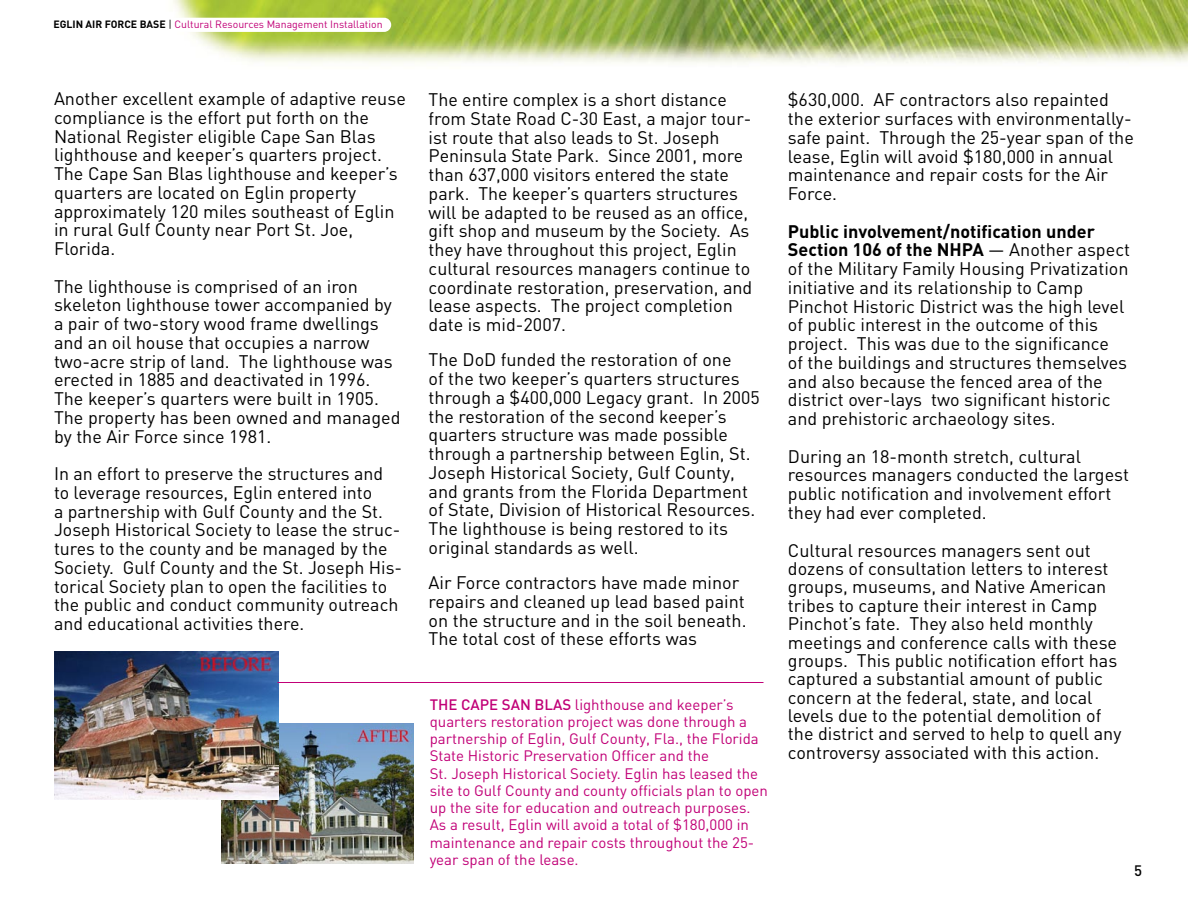
<style>
.page{position:relative;width:1188px;height:918px;background:#fff}
.page>*{position:absolute;margin:0;border:0;box-sizing:border-box;transform-origin:0 0}
.BODY_TEXT_STYLE{font:18px/18.8px "DIN";color:#000}
.photo_caption{font:15px/17.2px "DIN";color:#c10077}
.photo_caption-2{font:500 15px "DIN";color:#000}
.t1{font:10.5px "DIN";color:#c10077}
.s1{font-weight:700;color:#000}
.s2{color:#000}
.s3{font-weight:500}
.s4{font-weight:700}
</style>
<div class="page">
<img style="left:173px;top:0;width:1015px;height:723px">
<svg style="left:173px;top:18px;width:218px;height:14px"></svg>
<img style="left:221px;top:723px;width:193px;height:141px">
<img style="left:54px;top:651px;width:224px;height:149px">
<hr style="left:278px;top:682px;width:486px;height:1px;background:#c10077">
<p class="t1" style="left:53px;top:19px;width:331px"><span class="s1">EGLIN AIR FORCE BASE</span> <span class="s2">|</span> Cultural Resources Management Installation</p>
<p class="BODY_TEXT_STYLE" style="left:54px;top:90px;width:353px">Another excellent example of adaptive reuse compliance is the effort put forth on the National Register eligible Cape San Blas lighthouse and keeper’s quarters project.<br>The Cape San Blas lighthouse and keeper’s quarters are located on Eglin property approximately 120 miles southeast of Eglin in rural Gulf County near Port St. Joe, Florida.</p>
<p class="BODY_TEXT_STYLE" style="left:54px;top:277px;width:348px">The lighthouse is comprised of an iron skeleton lighthouse tower accompanied by a pair of two-story wood frame dwellings and an oil house that occupies a narrow two-acre strip of land. The lighthouse was erected in 1885 and deactivated in 1996.<br>The keeper’s quarters were built in 1905.<br>The property has been owned and managed by the Air Force since 1981.</p>
<p class="BODY_TEXT_STYLE" style="left:54px;top:465px;width:350px">In an effort to preserve the structures and to leverage resources, Eglin entered into<br>a partnership with Gulf County and the St.<br>Joseph Historical Society to lease the struc&shy;tures to the county and be managed by the Society. Gulf County and the St. Joseph His&shy;torical Society plan to open the facilities to the public and conduct community outreach and educational activities there.</p>
<p class="BODY_TEXT_STYLE" style="left:429px;top:91px;width:325px">The entire complex is a short distance from State Road C-30 East, a major tour&shy;ist route that also leads to St. Joseph Peninsula State Park. Since 2001, more than 637,000 visitors entered the state park. The keeper’s quarters structures will be adapted to be reused as an office, gift shop and museum by the Society. As they have throughout this project, Eglin cultural resources managers continue to coordinate restoration, preservation, and lease aspects. The project completion date is mid-2007.</p>
<p class="BODY_TEXT_STYLE" style="left:429px;top:351px;width:333px">The DoD funded the restoration of one<br>of the two keeper’s quarters structures through a $400,000 Legacy grant. In 2005 the restoration of the second keeper’s quarters structure was made possible through a partnership between Eglin, St.<br>Joseph Historical Society, Gulf County, and grants from the Florida Department of State, Division of Historical Resources.<br>The lighthouse is being restored to its original standards as well.</p>
<p class="BODY_TEXT_STYLE" style="left:429px;top:574px;width:319px">Air Force contractors have made minor repairs and cleaned up lead based paint on the structure and in the soil beneath.<br>The total cost of these efforts was</p>
<p class="photo_caption" style="left:430px;top:696px;width:331px"><span class="s3">THE CAPE SAN BLAS</span> lighthouse and keeper’s quarters restoration project was done through a partnership of Eglin, Gulf County, Fla., the Florida State Historic Preservation Officer and the</p>
<p class="photo_caption" style="left:430px;top:765px;width:340px">St. Joseph Historical Society. Eglin has leased the site to Gulf County and county officials plan to open up the site for education and outreach purposes.<br>As a result, Eglin will avoid a total of $180,000 in maintenance and repair costs throughout the 25- year span of the lease.</p>
<p class="BODY_TEXT_STYLE" style="left:788px;top:91px;width:348px">$630,000. AF contractors also repainted the exterior surfaces with environmentally&shy;safe paint. Through the 25-year span of the lease, Eglin will avoid $180,000 in annual maintenance and repair costs for the Air Force.</p>
<p class="BODY_TEXT_STYLE" style="left:788px;top:222px;width:344px"><span class="s4">Public involvement/notification under Section 106 of the NHPA</span> — Another aspect of the Military Family Housing Privatization initiative and its relationship to Camp Pinchot Historic District was the high level of public interest in the outcome of this project. This was due to the significance<br>of the buildings and structures themselves and also because the fenced area of the district over-lays two significant historic and prehistoric archaeology sites.</p>
<p class="BODY_TEXT_STYLE" style="left:788px;top:447px;width:343px">During an 18-month stretch, cultural resources managers conducted the largest public notification and involvement effort they had ever completed.</p>
<p class="BODY_TEXT_STYLE" style="left:788px;top:541px;width:335px">Cultural resources managers sent out dozens of consultation letters to interest groups, museums, and Native American tribes to capture their interest in Camp Pinchot’s fate. They also held monthly meetings and conference calls with these groups. This public notification effort has captured a substantial amount of public concern at the federal, state, and local levels due to the potential demolition of the district and served to help to quell any controversy associated with this action.</p>
<p class="photo_caption-2" style="left:1134px;top:861px;width:9px">5</p>
</div>
